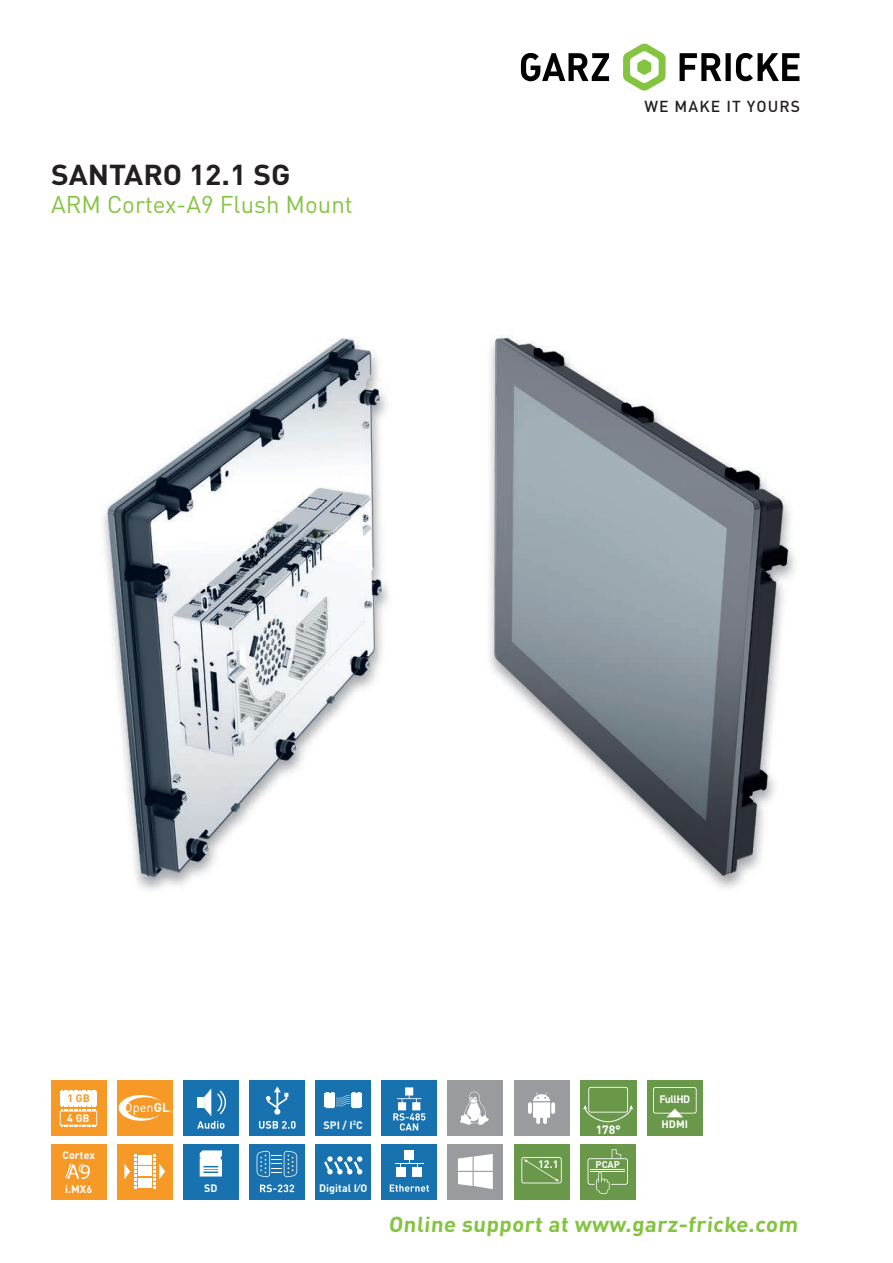
<style>
.page{position:relative;width:893px;height:1263px;background:#fff}
.page>*{position:absolute;margin:0;border:0;box-sizing:border-box;transform-origin:0 0}
.t1{font:700 28.5px "DINOT";color:#231f20;scale:1.05 1}
.t2{font:24px "DINOT";color:#84c440}
.t3{font:700 21.3px "DINOT";color:#84c440;scale:1.05 1}
.t4{font:500 15.75px "DINOT";letter-spacing:.07em;color:#231f20}
.t5{font:12.75px "DINOT";color:#fff}
.t6{font:700 12px "DINOT";color:#fff}
.t7{font:700 10.65px "DINOT";letter-spacing:.005em;color:#fff}
.t8{font:700 10.65px "DINOT";color:#f79927}
.t9{font:700 9.75px "DINOT";color:#fff}
.s1{font-weight:700}
</style>
<div class="page">
<svg style="left:521px;top:53px;width:88px;height:28px"></svg>
<svg style="left:680px;top:53px;width:119px;height:29px"></svg>
<svg style="left:623px;top:44px;width:43px;height:47px"></svg>
<div style="left:183px;top:1144px;width:56px;height:55px;background:#1872b0"></div>
<svg style="left:200px;top:1150px;width:22px;height:26px"></svg>
<div style="left:316px;top:1080px;width:55px;height:56px;background:#1872b0"></div>
<svg style="left:324px;top:1092px;width:38px;height:16px"></svg>
<div style="left:51px;top:1080px;width:55px;height:56px;background:#f79927"></div>
<div style="left:60px;top:1091px;width:37px;height:14px;background:#fff"></div>
<svg style="left:61px;top:1090px;width:35px;height:1px"></svg>
<svg style="left:60px;top:1105px;width:37px;height:21px"></svg>
<div style="left:316px;top:1144px;width:55px;height:55px;background:#1872b0"></div>
<svg style="left:324px;top:1156px;width:38px;height:18px"></svg>
<div style="left:51px;top:1144px;width:55px;height:55px;background:#f79927"></div>
<svg style="left:65px;top:1164px;width:25px;height:15px"></svg>
<div style="left:117px;top:1144px;width:55px;height:55px;background:#f79927"></div>
<svg style="left:153px;top:1154px;width:12px;height:34px"></svg>
<svg style="left:124px;top:1154px;width:12px;height:34px"></svg>
<div style="left:138px;top:1154px;width:13px;height:10px;background:#fff"></div>
<div style="left:138px;top:1166px;width:13px;height:10px;background:#fff"></div>
<div style="left:138px;top:1178px;width:13px;height:10px;background:#fff"></div>
<div style="left:117px;top:1080px;width:56px;height:56px;background:#f79927"></div>
<svg style="left:119px;top:1095px;width:44px;height:26px"></svg>
<div style="left:126px;top:1097px;width:39px;height:21px;background:#f79927;border-radius:50%"></div>
<div style="left:183px;top:1080px;width:56px;height:56px;background:#1872b0"></div>
<svg style="left:197px;top:1088px;width:29px;height:41px"></svg>
<div style="left:381px;top:1144px;width:56px;height:55px;background:#1872b0"></div>
<svg style="left:390px;top:1184px;width:39px;height:8px"></svg>
<div style="left:396px;top:1167px;width:10px;height:10px;background:#fff"></div>
<div style="left:413px;top:1167px;width:9px;height:10px;background:#fff"></div>
<div style="left:404px;top:1150px;width:10px;height:10px;background:#fff"></div>
<svg style="left:395px;top:1160px;width:28px;height:9px"></svg>
<div style="left:249px;top:1080px;width:56px;height:56px;background:#1872b0"></div>
<svg style="left:266px;top:1086px;width:22px;height:29px"></svg>
<svg style="left:259px;top:1121px;width:37px;height:8px"></svg>
<div style="left:381px;top:1080px;width:56px;height:56px;background:#1872b0"></div>
<svg style="left:393px;top:1087px;width:32px;height:43px"></svg>
<div style="left:249px;top:1144px;width:56px;height:55px;background:#1872b0"></div>
<svg style="left:260px;top:1184px;width:34px;height:8px"></svg>
<svg style="left:257px;top:1151px;width:40px;height:26px"></svg>
<div style="left:448px;top:1080px;width:55px;height:56px;background:#999b9e"></div>
<svg style="left:460px;top:1092px;width:28px;height:33px"></svg>
<div style="left:448px;top:1144px;width:55px;height:55px;background:#999b9e"></div>
<svg style="left:458px;top:1154px;width:35px;height:35px"></svg>
<div style="left:514px;top:1080px;width:55px;height:56px;background:#999b9e"></div>
<svg style="left:551px;top:1102px;width:4px;height:12px"></svg>
<svg style="left:528px;top:1102px;width:4px;height:12px"></svg>
<svg style="left:533px;top:1092px;width:17px;height:32px"></svg>
<div style="left:647px;top:1080px;width:55px;height:56px;background:#6a984a"></div>
<svg style="left:653px;top:1087px;width:44px;height:30px"></svg>
<div style="left:580px;top:1144px;width:55px;height:55px;background:#6a984a"></div>
<svg style="left:588px;top:1149px;width:40px;height:45px"></svg>
<div style="left:580px;top:1080px;width:56px;height:56px;background:#6a984a"></div>
<svg style="left:583px;top:1087px;width:50px;height:35px"></svg>
<div style="left:514px;top:1144px;width:55px;height:55px;background:#6a984a"></div>
<svg style="left:521px;top:1157px;width:41px;height:26px"></svg>
<img style="left:103px;top:337px;width:286px;height:554px">
<img style="left:489px;top:335px;width:306px;height:554px">
<h1 class="t1" style="left:51px;top:156px;width:230px">SANTARO 12.1 SG</h1>
<h2 class="t2" style="left:51px;top:190px;width:303px">ARM Cortex-A9 Flush Mount</h2>
<h3 class="t4" style="left:644px;top:96px;width:157px">WE MAKE IT YOURS</h3>
<p class="t8" style="left:67px;top:1091px;width:24px">1 GB</p>
<p class="t7" style="left:67px;top:1111px;width:24px">4 GB</p>
<p class="t7" style="left:62px;top:1148px;width:34px">Cortex</p>
<p class="t7" style="left:65px;top:1182px;width:29px">i.MX6</p>
<p class="t5" style="left:124px;top:1100px;width:47px">Open<span class="s1">GL</span></p>
<p class="t7" style="left:204px;top:1181px;width:15px">SD</p>
<p class="t7" style="left:324px;top:1118px;width:41px">SPI / I<sup>2</sup>C</p>
<p class="t7" style="left:319px;top:1181px;width:50px">Digital I⁄O</p>
<p class="t7" style="left:538px;top:1157px;width:22px">12.1</p>
<p class="t6" style="left:596px;top:1121px;width:27px">178°</p>
<p class="t9" style="left:595px;top:1158px;width:26px">PCAP</p>
<p class="t7" style="left:659px;top:1092px;width:32px">FullHD</p>
<p class="t7" style="left:662px;top:1117px;width:28px">HDMI</p>
<h3 class="t3" style="left:389px;top:1211px;width:393px">Online support at www.garz-fricke.com</h3>
</div>
